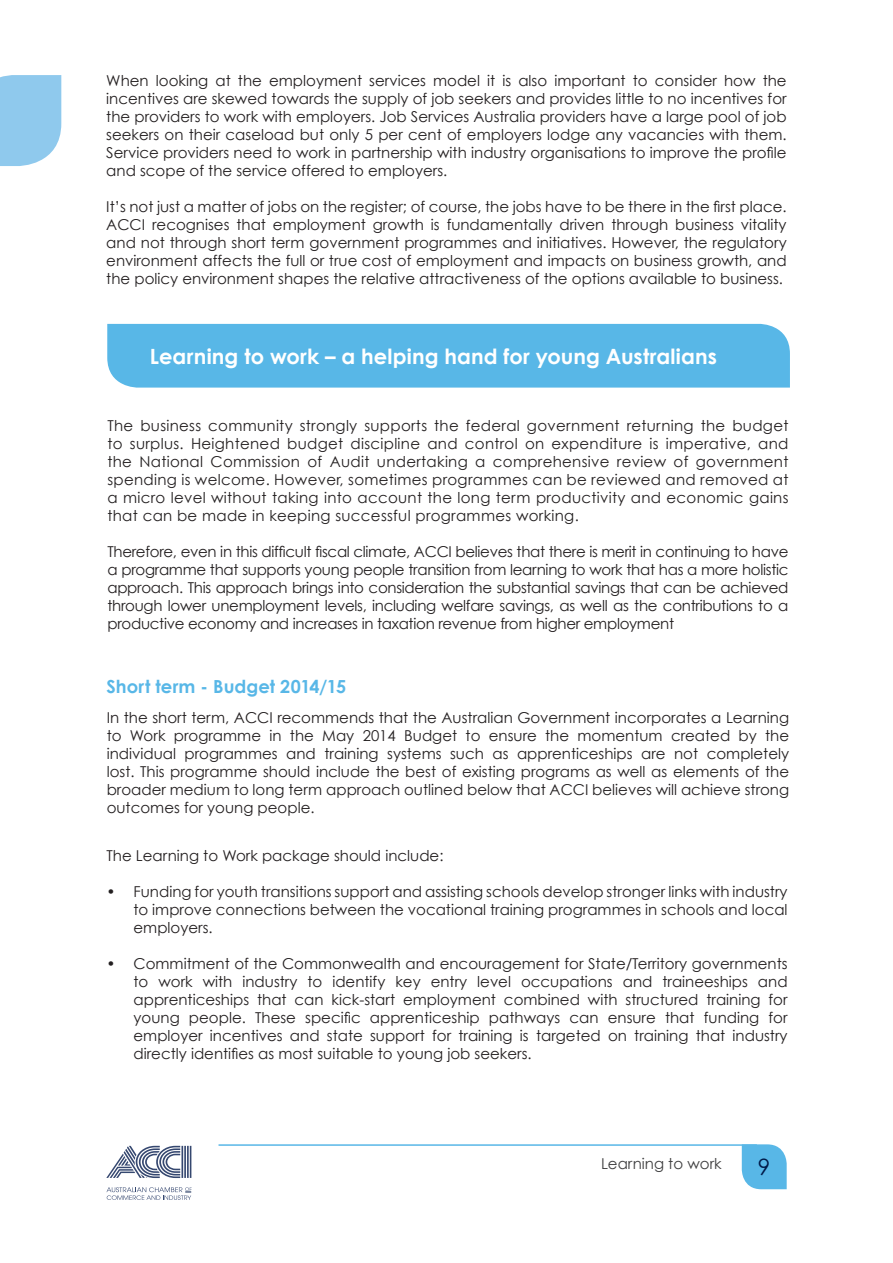
<style>
.page{position:relative;width:893px;height:1263px;background:#fff}
.page>*{position:absolute;margin:0;border:0;box-sizing:border-box;transform-origin:0 0}
.t1{font:22.5px "Century Gothic";color:#001948}
.Heading{font:700 21px "Century Gothic";letter-spacing:.005em;color:#fff}
.Sub_Heading{font:700 18px "Century Gothic";letter-spacing:.005em;color:#58b7e7}
.Body{font:15px/18px "Century Gothic";color:#231f20;text-align:justify}
.t2{font:15px "Century Gothic";color:#3e3e3f}
</style>
<div class="page">
<svg style="left:742px;top:1144px;width:45px;height:45px;background:#66bde9"></svg>
<svg style="left:106px;top:1187px;width:86px;height:13px"></svg>
<svg style="left:106px;top:1146px;width:85px;height:32px"></svg>
<hr style="left:219px;top:1144px;width:538px;height:2px;background:#58b7e7">
<svg style="left:0;top:75px;width:61px;height:91px;background:#96ccee"></svg>
<div style="left:107px;top:324px;width:683px;height:64px;background:#58b7e7"></div>
<p class="Body" style="left:106px;top:71px;width:682px">When looking at the employment services model it is also important to consider how the incentives are skewed towards the supply of job seekers and provides little to no incentives for the providers to work with employers. Job Services Australia providers have a large pool of job seekers on their caseload but only 5 per cent of employers lodge any vacancies with them.<br>Service providers need to work in partnership with industry organisations to improve the profile and scope of the service offered to employers.</p>
<p class="Body" style="left:106px;top:197px;width:682px">It’s not just a matter of jobs on the register; of course, the jobs have to be there in the first place.<br>ACCI recognises that employment growth is fundamentally driven through business vitality and not through short term government programmes and initiatives. However, the regulatory environment affects the full or true cost of employment and impacts on business growth, and the policy environment shapes the relative attractiveness of the options available to business.</p>
<p class="Heading" style="left:150px;top:343px;width:569px">Learning to work – a helping hand for young Australians</p>
<p class="Body" style="left:107px;top:416px;width:683px">The business community strongly supports the federal government returning the budget to surplus. Heightened budget discipline and control on expenditure is imperative, and the National Commission of Audit undertaking a comprehensive review of government spending is welcome. However, sometimes programmes can be reviewed and removed at a micro level without taking into account the long term productivity and economic gains that can be made in keeping successful programmes working.</p>
<p class="Body" style="left:107px;top:542px;width:683px">Therefore, even in this difficult fiscal climate, ACCI believes that there is merit in continuing to have a programme that supports young people transition from learning to work that has a more holistic approach. This approach brings into consideration the substantial savings that can be achieved through lower unemployment levels, including welfare savings, as well as the contributions to a productive economy and increases in taxation revenue from higher employment</p>
<p class="Sub_Heading" style="left:107px;top:675px;width:241px">Short term - Budget 2014/15</p>
<p class="Body" style="left:107px;top:708px;width:684px">In the short term, ACCI recommends that the Australian Government incorporates a Learning to Work programme in the May 2014 Budget to ensure the momentum created by the individual programmes and training systems such as apprenticeships are not completely lost. This programme should include the best of existing programs as well as elements of the broader medium to long term approach outlined below that ACCI believes will achieve strong outcomes for young people.</p>
<p class="Body" style="left:107px;top:846px;width:338px">The Learning to Work package should include:</p>
<p class="Body" style="left:134px;top:882px;width:656px;text-indent:-27px">• Funding for youth transitions support and assisting schools develop stronger links with industry to improve connections between the vocational training programmes in schools and local employers.</p>
<p class="Body" style="left:134px;top:954px;width:656px;text-indent:-27px">• Commitment of the Commonwealth and encouragement for State/Territory governments to work with industry to identify key entry level occupations and traineeships and apprenticeships that can kick-start employment combined with structured training for young people. These specific apprenticeship pathways can ensure that funding for employer incentives and state support for training is targeted on training that industry directly identifies as most suitable to young job seekers.</p>
<p class="t2" style="left:601px;top:1155px;width:122px">Learning to work</p>
<h1 class="t1" style="left:758px;top:1153px;width:14px">9</h1>
</div>
